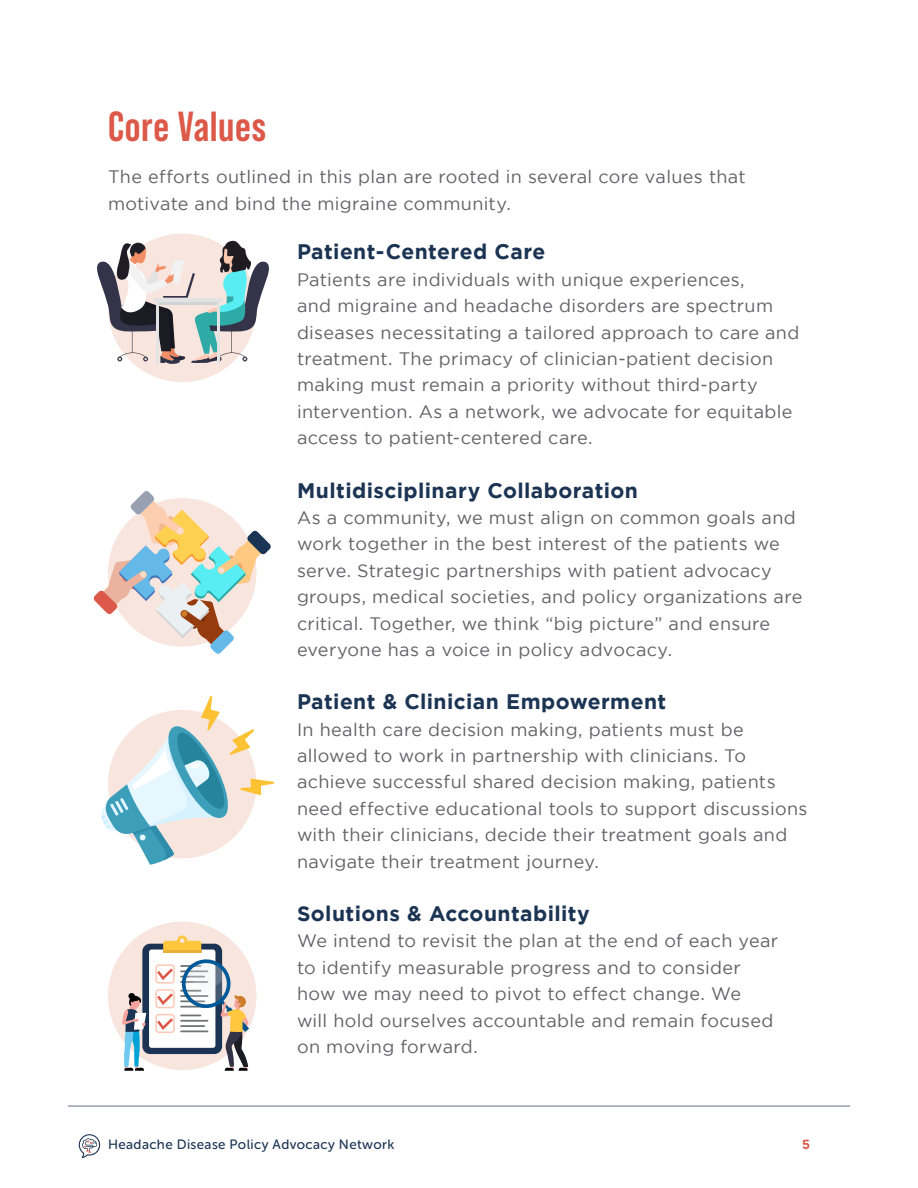
<style>
.page{position:relative;width:918px;height:1188px;background:#fff}
.page>*{position:absolute;margin:0;border:0;box-sizing:border-box;transform-origin:0 0}
.t1{font:700 42px "Bebas Neue Pro";letter-spacing:.015em;color:#dc5848}
.Body_Copy_-_3{font:700 21px "Gotham";letter-spacing:.02em;color:#1c3453}
.Body_Copy_-_3-2{font:18px/26.4px "Gotham";letter-spacing:.015em;color:#636366}
.Body_Copy_-_3-3{font:13.5px "Museo Sans Rounded 500";letter-spacing:.03em;color:#1c3453}
.Body_Copy_-_3-4{font:13.5px "Multicolore";color:#dc5848}
</style>
<div class="page">
<div style="left:108px;top:234px;width:148px;height:148px;background:#f8e5de;border-radius:50%"></div>
<div style="left:108px;top:922px;width:148px;height:148px;background:#f8e5de;border-radius:50%"></div>
<svg style="left:97px;top:240px;width:172px;height:124px"></svg>
<svg style="left:159px;top:301px;width:59px;height:4px"></svg>
<hr style="left:153px;top:298px;width:69px;height:3px;background:#e3e3e3">
<hr style="left:218px;top:301px;width:2px;height:63px;background:#e3e3e3">
<hr style="left:157px;top:301px;width:2px;height:63px;background:#e3e3e3">
<div style="left:142px;top:944px;width:80px;height:110px;background:#1c3453;border-radius:8px"></div>
<div style="left:149px;top:950px;width:66px;height:98px;background:#fff;border-radius:3px"></div>
<svg style="left:122px;top:993px;width:24px;height:78px"></svg>
<svg style="left:155px;top:936px;width:94px;height:135px"></svg>
<svg style="left:93px;top:491px;width:178px;height:163px"></svg>
<svg style="left:101px;top:696px;width:173px;height:169px"></svg>
<svg style="left:79px;top:1134px;width:21px;height:24px"></svg>
<hr style="left:68px;top:1105px;width:782px;height:2px;background:#98a1b1">
<p class="t1" style="left:108px;top:103px;width:160px">Core Values</p>
<p class="Body_Copy_-_3-2" style="left:108px;top:162px;width:639px;line-height:27px">The efforts outlined in this plan are rooted in several core values that motivate and bind the migraine community.</p>
<p class="Body_Copy_-_3" style="left:297px;top:240px;width:250px">Patient-Centered Care</p>
<p class="Body_Copy_-_3-2" style="left:297px;top:266px;width:504px">Patients are individuals with unique experiences,<br>and migraine and headache disorders are spectrum diseases necessitating a tailored approach to care and treatment. The primacy of clinician-patient decision making must remain a priority without third-party intervention. As a network, we advocate for equitable access to patient-centered care.</p>
<p class="Body_Copy_-_3" style="left:297px;top:478px;width:343px">Multidisciplinary Collaboration</p>
<p class="Body_Copy_-_3-2" style="left:297px;top:504px;width:507px">As a community, we must align on common goals and work together in the best interest of the patients we serve. Strategic partnerships with patient advocacy groups, medical societies, and policy organizations are critical. Together, we think “big picture” and ensure everyone has a voice in policy advocacy.</p>
<p class="Body_Copy_-_3" style="left:297px;top:690px;width:371px">Patient &amp; Clinician Empowerment</p>
<p class="Body_Copy_-_3-2" style="left:297px;top:716px;width:512px">In health care decision making, patients must be allowed to work in partnership with clinicians. To achieve successful shared decision making, patients need effective educational tools to support discussions with their clinicians, decide their treatment goals and navigate their treatment journey.</p>
<p class="Body_Copy_-_3" style="left:297px;top:901px;width:294px">Solutions &amp; Accountability</p>
<p class="Body_Copy_-_3-2" style="left:297px;top:928px;width:483px">We intend to revisit the plan at the end of each year to identify measurable progress and to consider how we may need to pivot to effect change. We<br>will hold ourselves accountable and remain focused on moving forward.</p>
<p class="Body_Copy_-_3-3" style="left:108px;top:1137px;width:288px">Headache Disease Policy Advocacy Network</p>
<p class="Body_Copy_-_3-4" style="left:802px;top:1136px;width:9px">5</p>
</div>
